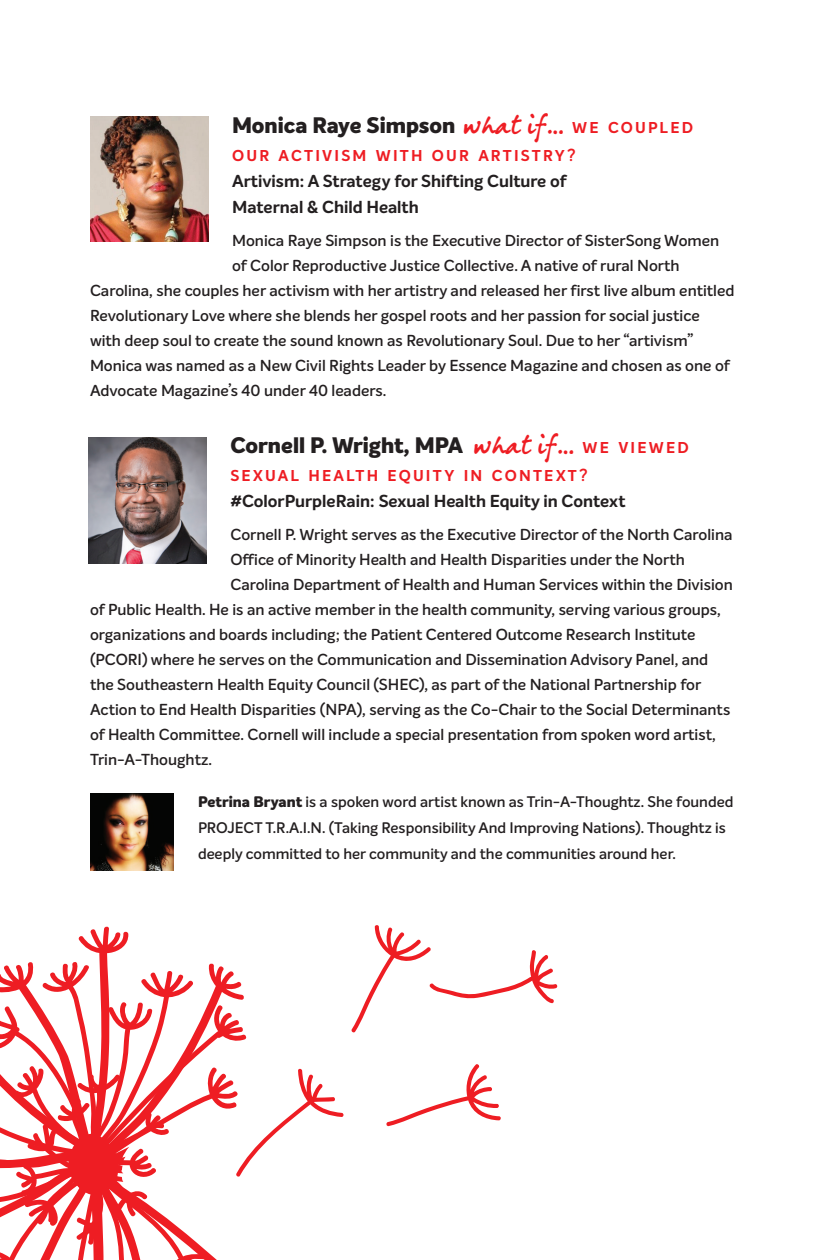
<style>
.page{position:relative;width:828px;height:1260px;background:#fff}
.page>*{position:absolute;margin:0;border:0;box-sizing:border-box;transform-origin:0 0}
.t1{font:800 22px "Intelo Alt";color:#231f20}
.t2{font:700 17px/26px "Intelo";color:#231f20}
.t3{font:600 15.6px "Intelo";color:#231f20}
.t4{font:700 15.4px "Intelo Alt";letter-spacing:.145em;color:#ee1d23}
.t5{font:600 15px/26px "Intelo";color:#231f20}
.s1{font-family:"Berranger Hand ITC Std";font-weight:400;color:#ee1d23}
.s2{font-weight:700;font-size:15.4px;color:#ee1d23}
.s3{font-family:"Intelo";font-weight:600;font-size:17px}
.s4{font-weight:800}
</style>
<div class="page">
<img style="left:88px;top:438px;width:118px;height:126px">
<img style="left:90px;top:794px;width:84px;height:77px">
<img style="left:90px;top:116px;width:118px;height:126px">
<svg style="left:78px;top:926px;width:51px;height:35px"></svg>
<svg style="left:0;top:961px;width:247px;height:299px"></svg>
<svg style="left:15px;top:1073px;width:155px;height:173px"></svg>
<svg style="left:235px;top:1068px;width:109px;height:110px"></svg>
<svg style="left:386px;top:1064px;width:115px;height:63px"></svg>
<svg style="left:351px;top:925px;width:207px;height:108px"></svg>
<p class="t1" style="left:232px;top:111px;width:462px">Monica Raye Simpson <span class="s1">what if…</span> <span class="s2">W E C O U P L E D</span></p>
<p class="t4" style="left:232px;top:145px;width:345px">OUR ACTIVISM WITH OUR ARTISTRY<span class="s3">?</span></p>
<p class="t2" style="left:232px;top:168px;width:336px">Artivism: A Strategy for Shifting Culture of<br>Maternal &amp; Child Health</p>
<p class="t3" style="left:232px;top:230px;width:489px">Monica Raye Simpson is the Executive Director of SisterSong Women</p>
<p class="t3" style="left:232px;top:255px;width:449px">of Color Reproductive Justice Collective. A native of rural North</p>
<p class="t3" style="left:90px;top:280px;width:646px">Carolina, she couples her activism with her artistry and released her first live album entitled</p>
<p class="t3" style="left:90px;top:305px;width:611px">Revolutionary Love where she blends her gospel roots and her passion for social justice</p>
<p class="t3" style="left:90px;top:330px;width:605px">with deep soul to create the sound known as Revolutionary Soul. Due to her “artivism”</p>
<p class="t3" style="left:90px;top:355px;width:641px">Monica was named as a New Civil Rights Leader by Essence Magazine and chosen as one of</p>
<p class="t3" style="left:90px;top:380px;width:298px">Advocate Magazine’s 40 under 40 leaders.</p>
<p class="t1" style="left:230px;top:431px;width:460px">Cornell P. Wright, MPA <span class="s1">what if…</span> <span class="s2">W E V I E W E D</span></p>
<p class="t4" style="left:230px;top:465px;width:359px">SEXUAL HEALTH EQUITY IN CONTEXT<span class="s3">?</span></p>
<p class="t2" style="left:230px;top:488px;width:397px">#ColorPurpleRain: Sexual Health Equity in Context</p>
<p class="t3" style="left:230px;top:524px;width:504px">Cornell P. Wright serves as the Executive Director of the North Carolina</p>
<p class="t3" style="left:230px;top:549px;width:456px">Office of Minority Health and Health Disparities under the North</p>
<p class="t3" style="left:230px;top:574px;width:504px">Carolina Department of Health and Human Services within the Division</p>
<p class="t3" style="left:90px;top:599px;width:632px">of Public Health. He is an active member in the health community, serving various groups,</p>
<p class="t3" style="left:90px;top:624px;width:607px">organizations and boards including; the Patient Centered Outcome Research Institute</p>
<p class="t3" style="left:90px;top:649px;width:620px">(PCORI) where he serves on the Communication and Dissemination Advisory Panel, and</p>
<p class="t3" style="left:90px;top:674px;width:613px">the Southeastern Health Equity Council (SHEC), as part of the National Partnership for</p>
<p class="t3" style="left:90px;top:699px;width:642px">Action to End Health Disparities (NPA), serving as the Co-Chair to the Social Determinants</p>
<p class="t3" style="left:90px;top:724px;width:627px">of Health Committee. Cornell will include a special presentation from spoken word artist,</p>
<p class="t3" style="left:90px;top:749px;width:124px">Trin-A-Thoughtz.</p>
<p class="t5" style="left:198px;top:788px;width:537px"><span class="s4">Petrina Bryant</span> is a spoken word artist known as Trin-A-Thoughtz. She founded<br>PROJECT T.R.A.I.N. (Taking Responsibility And Improving Nations). Thoughtz is deeply committed to her community and the communities around her.</p>
</div>
